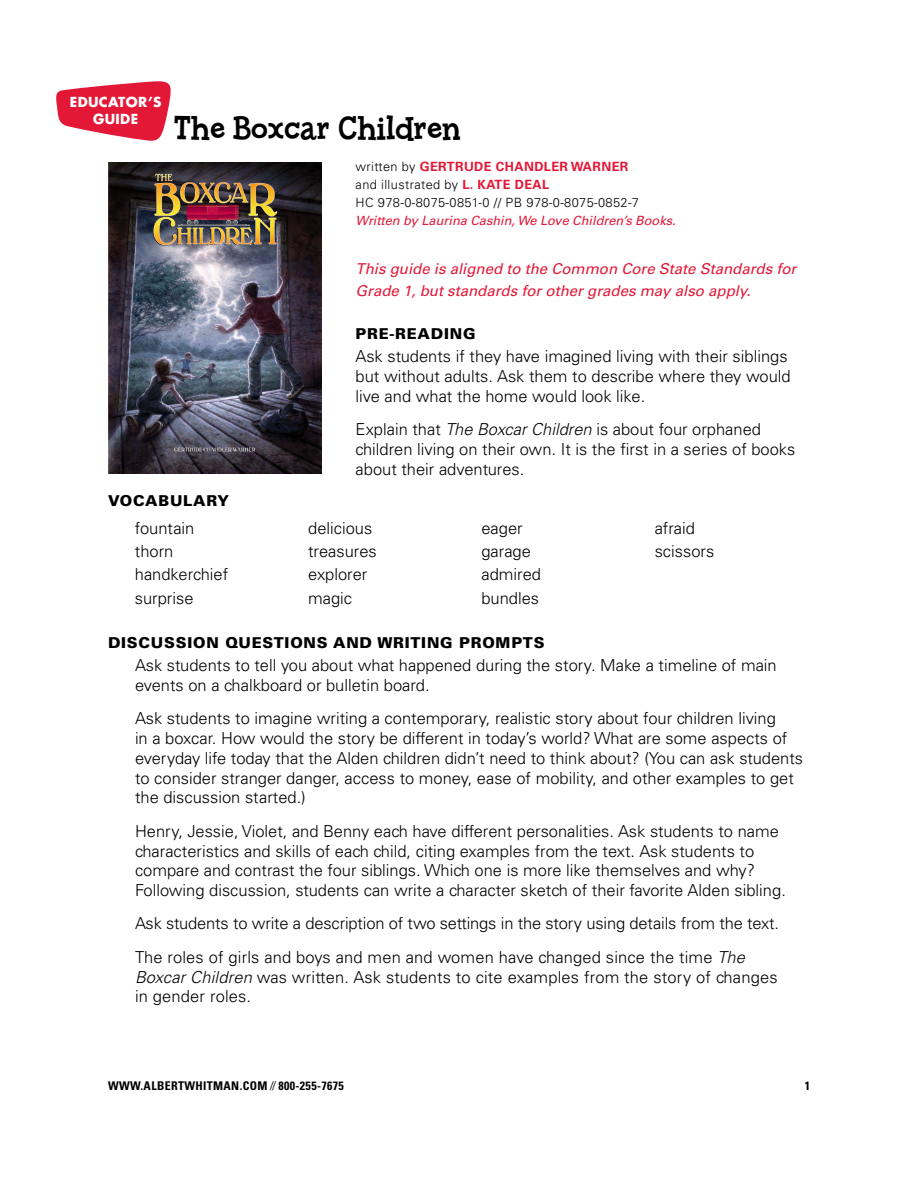
<style>
.page{position:relative;width:918px;height:1188px;background:#fff}
.page>*{position:absolute;margin:0;border:0;box-sizing:border-box;transform-origin:0 0}
.Backlist-ISBN_Info{font:34.5px "Billy Serif";color:#000}
.Text{font:300 16.5px/19.8px "Univers";color:#000}
.t1{font:italic 15px/21.6px "Univers";color:#e31837}
.t2{font:900 15px "Univers";letter-spacing:.05em;color:#000}
.Index_entry{font:700 13.5px "Futura Std";letter-spacing:.025em;color:#fff}
.Backlist-ISBN_Info-2{font:300 12.75px/18px "Univers";letter-spacing:.03em;color:#000}
.t3{font:700 condensed 12px "Univers";letter-spacing:.03em;color:#000}
.s1{font-weight:700;color:#e31837}
.s2{font-weight:400;font-style:italic;color:#e31837}
.s3{font-style:italic}
</style>
<div class="page">
<svg style="left:56px;top:81px;width:115px;height:60px"></svg>
<img style="left:108px;top:162px;width:214px;height:311px">
<p class="Index_entry" style="left:70px;top:93px;width:93px">EDUCATOR’S</p>
<p class="Index_entry" style="left:93px;top:110px;width:47px">GUIDE</p>
<p class="Backlist-ISBN_Info" style="left:174px;top:109px;width:288px">The Boxcar Children</p>
<p class="Backlist-ISBN_Info-2" style="left:356px;top:157px;width:322px">written by <span class="s1">GERTRUDE CHANDLER WARNER<br></span>and illustrated by <span class="s1">L. KATE DEAL<br></span>HC 978-0-8075-0851-0 // PB 978-0-8075-0852-7<br><span class="s2">Written by Laurina Cashin, We Love Children’s Books.</span></p>
<p class="t1" style="left:356px;top:258px;width:442px">This guide is aligned to the Common Core State Standards for<br>Grade 1, but standards for other grades may also apply.</p>
<p class="t2" style="left:356px;top:324px;width:121px">PRE-READING</p>
<p class="Text" style="left:356px;top:346px;width:437px">Ask students if they have imagined living with their siblings but without adults. Ask them to describe where they would live and what the home would look like.</p>
<p class="Text" style="left:356px;top:419px;width:441px">Explain that <span class="s3">The Boxcar Children</span> is about four orphaned children living on their own. It is the first in a series of books about their adventures.</p>
<p class="t2" style="left:108px;top:491px;width:123px">VOCABULARY</p>
<p class="Text" style="left:135px;top:518px;width:61px">fountain</p>
<p class="Text" style="left:135px;top:541px;width:40px">thorn</p>
<p class="Text" style="left:135px;top:565px;width:95px">handkerchief</p>
<p class="Text" style="left:135px;top:588px;width:60px">surprise</p>
<p class="Text" style="left:308px;top:518px;width:66px">delicious</p>
<p class="Text" style="left:308px;top:541px;width:70px">treasures</p>
<p class="Text" style="left:308px;top:565px;width:61px">explorer</p>
<p class="Text" style="left:308px;top:588px;width:46px">magic</p>
<p class="Text" style="left:481px;top:518px;width:43px">eager</p>
<p class="Text" style="left:481px;top:541px;width:51px">garage</p>
<p class="Text" style="left:481px;top:565px;width:61px">admired</p>
<p class="Text" style="left:481px;top:588px;width:59px">bundles</p>
<p class="Text" style="left:655px;top:518px;width:42px">afraid</p>
<p class="Text" style="left:655px;top:541px;width:61px">scissors</p>
<p class="t2" style="left:108px;top:633px;width:438px">DISCUSSION QUESTIONS AND WRITING PROMPTS</p>
<p class="Text" style="left:135px;top:655px;width:643px">Ask students to tell you about what happened during the story. Make a timeline of main events on a chalkboard or bulletin board.</p>
<p class="Text" style="left:135px;top:709px;width:670px">Ask students to imagine writing a contemporary, realistic story about four children living<br>in a boxcar. How would the story be different in today’s world? What are some aspects of everyday life today that the Alden children didn’t need to think about? (You can ask students to consider stranger danger, access to money, ease of mobility, and other examples to get the discussion started.)</p>
<p class="Text" style="left:135px;top:821px;width:653px">Henry, Jessie, Violet, and Benny each have different personalities. Ask students to name characteristics and skills of each child, citing examples from the text. Ask students to compare and contrast the four siblings. Which one is more like themselves and why?<br>Following discussion, students can write a character sketch of their favorite Alden sibling.</p>
<p class="Text" style="left:135px;top:914px;width:646px">Ask students to write a description of two settings in the story using details from the text.</p>
<p class="Text" style="left:135px;top:947px;width:644px">The roles of girls and boys and men and women have changed since the time <span class="s3">The<br>Boxcar Children</span> was written. Ask students to cite examples from the story of changes in gender roles.</p>
<p class="t3" style="left:108px;top:1078px;width:237px">WWW.ALBERTWHITMAN.COM ⁄⁄ 800-255-7675</p>
<p class="t3" style="left:805px;top:1078px;width:7px">1</p>
</div>
